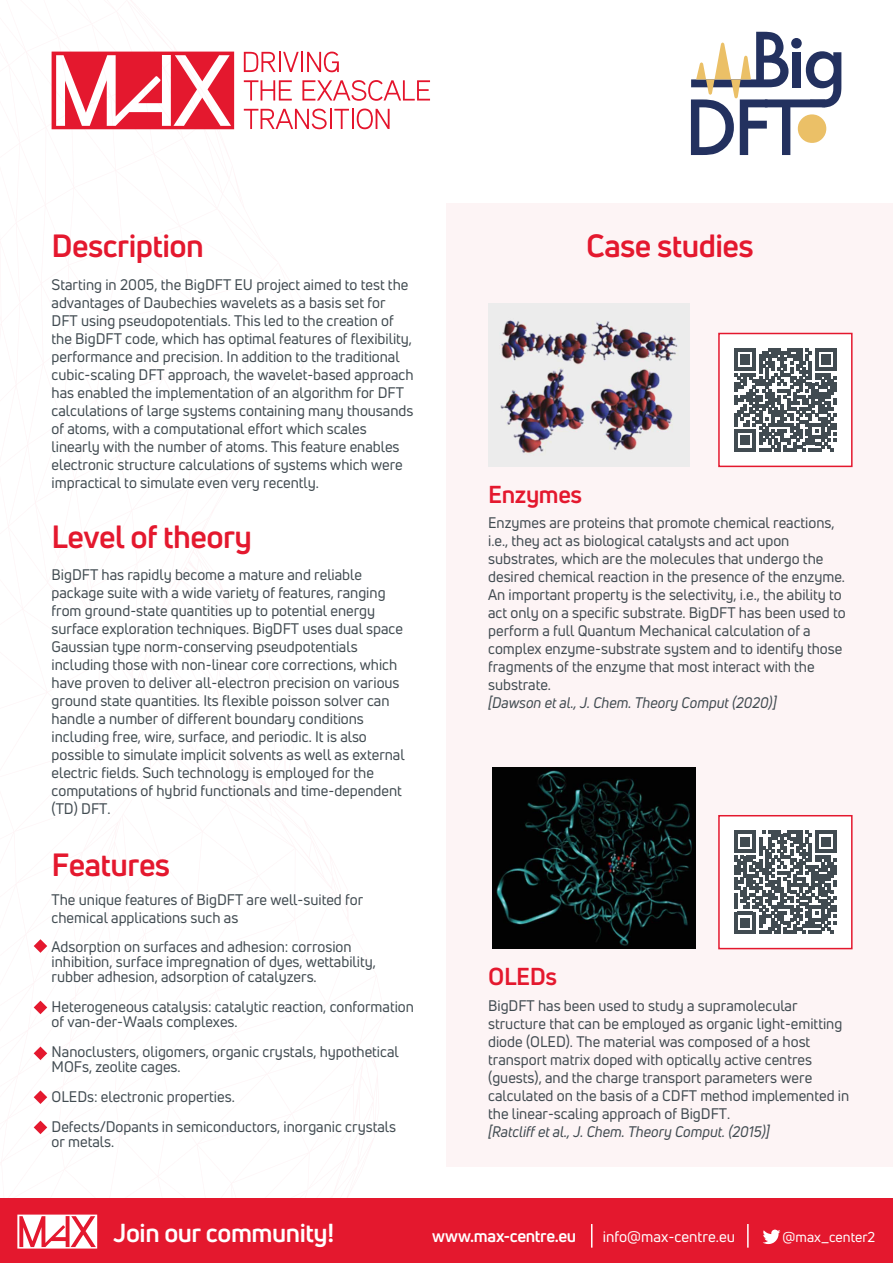
<style>
.page{position:relative;width:893px;height:1263px;background:#fff}
.page>*{position:absolute;margin:0;border:0;box-sizing:border-box;transform-origin:0 0}
.t1{font:700 31.5px "Uni Neue";letter-spacing:-.015em;color:#e4182e}
.t2{font:700 25.5px "Uni Neue";letter-spacing:-.015em;color:#fff}
.t3{font:700 24px "Uni Neue";letter-spacing:-.015em;color:#e4182e}
.t4{font:700 16.8px "Uni Neue";letter-spacing:-.02em;color:#fff}
.t5{font:15px/18px "Uni Neue";color:#414b51}
.t6{font:italic 15px "Uni Neue";color:#414b51}
.t7{font:15px "Uni Neue";color:#fff}
.t8{font:13.95px "Uni Neue";color:#fff}
</style>
<div class="page">
<div style="left:446px;top:203px;width:447px;height:964px;background:#fdf4f5"></div>
<svg style="left:244px;top:52px;width:32px;height:20px"></svg>
<hr style="left:279px;top:52px;width:2px;height:20px;background:#e4142c">
<svg style="left:283px;top:52px;width:16px;height:20px"></svg>
<hr style="left:301px;top:52px;width:2px;height:20px;background:#e4142c">
<svg style="left:307px;top:52px;width:32px;height:20px"></svg>
<svg style="left:244px;top:80px;width:48px;height:21px"></svg>
<svg style="left:302px;top:80px;width:128px;height:21px"></svg>
<svg style="left:244px;top:109px;width:83px;height:20px"></svg>
<hr style="left:330px;top:109px;width:2px;height:20px;background:#e4142c">
<svg style="left:334px;top:109px;width:56px;height:20px"></svg>
<svg style="left:52px;top:52px;width:182px;height:77px"></svg>
<svg style="left:34px;top:939px;width:13px;height:14px"></svg>
<svg style="left:34px;top:1001px;width:13px;height:13px"></svg>
<svg style="left:34px;top:1046px;width:13px;height:14px"></svg>
<svg style="left:34px;top:1090px;width:13px;height:14px"></svg>
<svg style="left:34px;top:1120px;width:13px;height:14px"></svg>
<div style="left:0;top:1198px;width:893px;height:65px;background:#e4182e"></div>
<svg style="left:17px;top:1214px;width:80px;height:34px"></svg>
<svg style="left:763px;top:1229px;width:17px;height:15px"></svg>
<hr style="left:747px;top:1224px;width:2px;height:23px;background:#fff">
<svg style="left:591px;top:1224px;width:1px;height:23px"></svg>
<svg style="left:691px;top:32px;width:150px;height:123px"></svg>
<img style="left:488px;top:303px;width:202px;height:163px">
<img style="left:492px;top:767px;width:203px;height:181px">
<div style="left:718px;top:333px;width:135px;height:134px;background:#fff;border:2px solid #e4182e"></div>
<div style="left:718px;top:815px;width:135px;height:134px;background:#fff;border:2px solid #e4182e"></div>
<svg style="left:734px;top:349px;width:103px;height:102px"></svg>
<svg style="left:734px;top:831px;width:103px;height:102px"></svg>
<h1 class="t1" style="left:52px;top:226px;width:154px">Description</h1>
<p class="t5" style="left:52px;top:275px;width:364px">Starting in 2005, the BigDFT EU project aimed to test the advantages of Daubechies wavelets as a basis set for DFT using pseudopotentials. This led to the creation of the BigDFT code, which has optimal features of flexibility, performance and precision. In addition to the traditional cubic-scaling DFT approach, the wavelet-based approach has enabled the implementation of an algorithm for DFT calculations of large systems containing many thousands of atoms, with a computational effort which scales linearly with the number of atoms. This feature enables electronic structure calculations of systems which were impractical to simulate even very recently.</p>
<h1 class="t1" style="left:52px;top:517px;width:202px">Level of theory</h1>
<p class="t5" style="left:52px;top:566px;width:355px">BigDFT has rapidly become a mature and reliable package suite with a wide variety of features, ranging from ground-state quantities up to potential energy surface exploration techniques. BigDFT uses dual space Gaussian type norm-conserving pseudpotentials including those with non-linear core corrections, which have proven to deliver all-electron precision on various ground state quantities. Its flexible poisson solver can handle a number of different boundary conditions including free, wire, surface, and periodic. It is also possible to simulate implicit solvents as well as external electric fields. Such technology is employed for the computations of hybrid functionals and time-dependent (TD) DFT.</p>
<h1 class="t1" style="left:52px;top:845px;width:120px">Features</h1>
<p class="t5" style="left:52px;top:891px;width:313px">The unique features of BigDFT are well-suited for chemical applications such as</p>
<p class="t5" style="left:52px;top:939px;width:326px;line-height:15px">Adsorption on surfaces and adhesion: corrosion inhibition, surface impregnation of dyes, wettability, rubber adhesion, adsorption of catalyzers.</p>
<p class="t5" style="left:52px;top:999px;width:364px;line-height:15px">Heterogeneous catalysis: catalytic reaction, conformation of van-der-Waals complexes.</p>
<p class="t5" style="left:52px;top:1044px;width:349px;line-height:15px">Nanoclusters, oligomers, organic crystals, hypothetical<br>MOFs, zeolite cages.</p>
<p class="t5" style="left:52px;top:1081px;width:346px;line-height:30px">OLEDs: electronic properties.<br>Defects/Dopants in semiconductors, inorganic crystals</p>
<p class="t5" style="left:52px;top:1132px;width:64px">or metals.</p>
<h1 class="t1" style="left:586px;top:226px;width:169px">Case studies</h1>
<h3 class="t3" style="left:488px;top:479px;width:95px">Enzymes</h3>
<p class="t5" style="left:488px;top:514px;width:359px">Enzymes are proteins that promote chemical reactions, i.e., they act as biological catalysts and act upon substrates, which are the molecules that undergo the desired chemical reaction in the presence of the enzyme.<br>An important property is the selectivity, i.e., the ability to act only on a specific substrate. BigDFT has been used to perform a full Quantum Mechanical calculation of a complex enzyme-substrate system and to identify those fragments of the enzyme that most interact with the substrate.</p>
<p class="t6" style="left:488px;top:694px;width:290px">[Dawson et al., J. Chem. Theory Comput (2020)]</p>
<h3 class="t3" style="left:488px;top:961px;width:71px">OLEDs</h3>
<p class="t5" style="left:488px;top:996px;width:363px">BigDFT has been used to study a supramolecular structure that can be employed as organic light-emitting diode (OLED). The material was composed of a host transport matrix doped with optically active centres (guests), and the charge transport parameters were calculated on the basis of a CDFT method implemented in the linear-scaling approach of BigDFT.</p>
<p class="t6" style="left:488px;top:1122px;width:283px">[Ratcliff et al., J. Chem. Theory Comput. (2015)]</p>
<h2 class="t2" style="left:113px;top:1216px;width:222px">Join our community!</h2>
<p class="t4" style="left:432px;top:1225px;width:146px">www.max-centre.eu</p>
<p class="t7" style="left:603px;top:1227px;width:134px">info@max-centre.eu</p>
<p class="t8" style="left:783px;top:1228px;width:94px">@max_center2</p>
</div>
